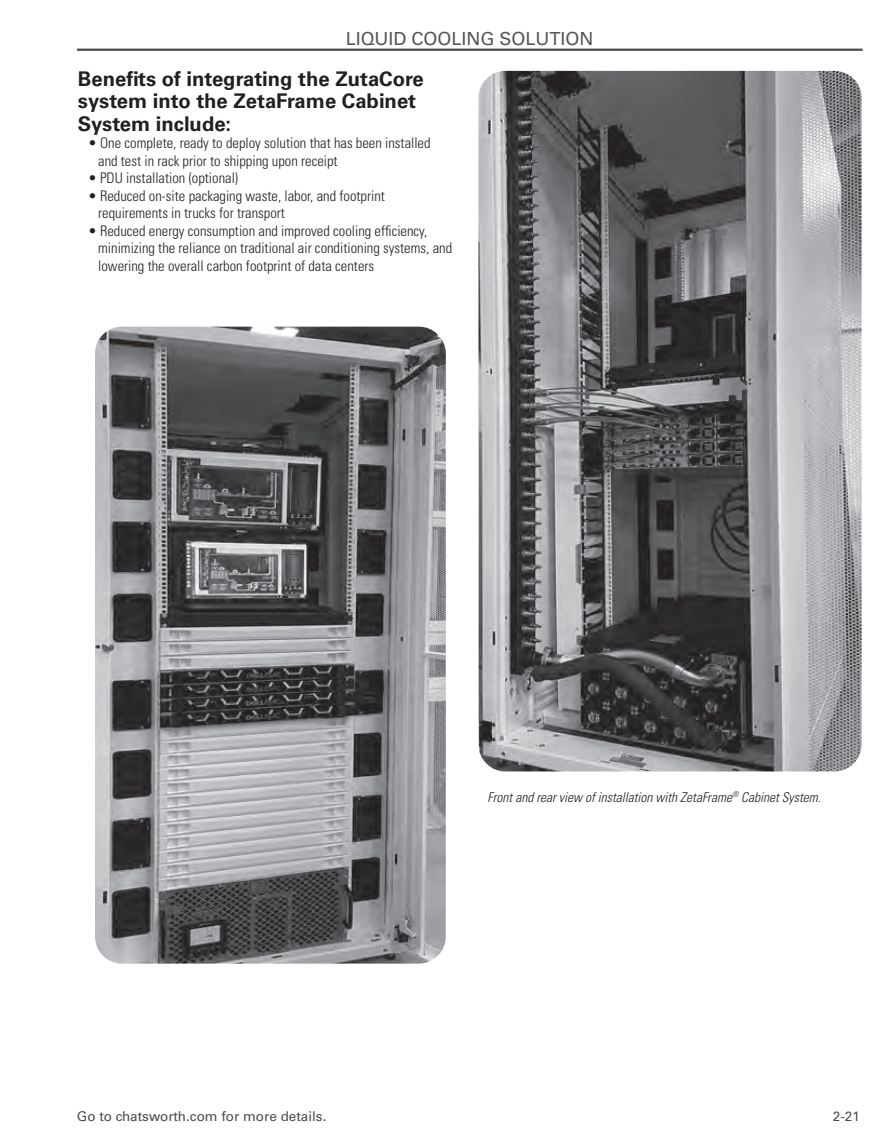
<style>
.page{position:relative;width:891px;height:1134px;background:#fff}
.page>*{position:absolute;margin:0;border:0;box-sizing:border-box;transform-origin:0 0}
.t1{font:700 20.25px/22.5px "Univers LT Std";color:#231f20}
.t2{font:18px "Univers LT Std";color:#54565a}
.t3{font:300 condensed 14.62px/17.6px "Univers LT Std";color:#231f20}
.t4{font:italic 300 condensed 13.5px "Univers LT Std";color:#231f20}
.t5{font:13.5px "Univers LT Std";color:#4b4c4d}
</style>
<div class="page">
<hr style="left:77px;top:49px;width:786px;height:2px;background:#4b4c4d">
<img style="left:478px;top:71px;width:384px;height:700px">
<img style="left:95px;top:327px;width:351px;height:637px">
<p class="t2" style="left:346px;top:28px;width:249px">LIQUID COOLING SOLUTION</p>
<h1 class="t1" style="left:78px;top:67px;width:347px">Benefits of integrating the ZutaCore system into the ZetaFrame Cabinet<br>System include:</h1>
<p class="t3" style="left:98px;top:134px;width:334px;text-indent:-10px">• One complete, ready to deploy solution that has been installed and test in rack prior to shipping upon receipt</p>
<p class="t3" style="left:88px;top:169px;width:152px">• PDU installation (optional)</p>
<p class="t3" style="left:98px;top:187px;width:288px;text-indent:-10px">• Reduced on-site packaging waste, labor, and footprint requirements in trucks for transport</p>
<p class="t3" style="left:98px;top:222px;width:356px;text-indent:-10px">• Reduced energy consumption and improved cooling efficiency, minimizing the reliance on traditional air conditioning systems, and lowering the overall carbon footprint of data centers</p>
<p class="t4" style="left:488px;top:789px;width:335px">Front and rear view of installation with ZetaFrame<sup>®</sup> Cabinet System.</p>
<p class="t5" style="left:77px;top:1108px;width:251px">Go to chatsworth.com for more details.</p>
<p class="t5" style="left:833px;top:1108px;width:29px">2-21</p>
</div>
